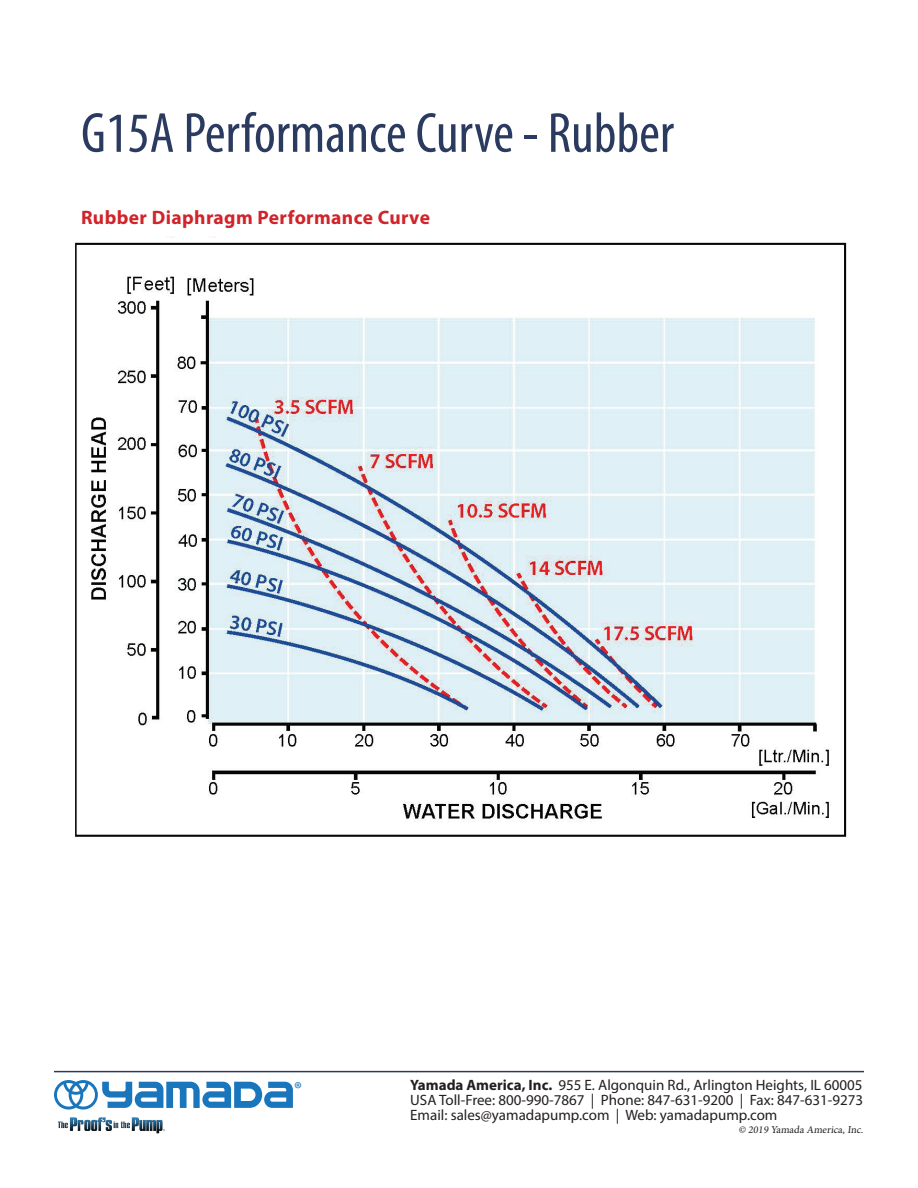
<style>
.page{position:relative;width:918px;height:1188px;background:#fff}
.page>*{position:absolute;margin:0;border:0;box-sizing:border-box;transform-origin:0 0}
.t1{font:condensed 57px "Myriad Pro";color:#2b3b60}
.t2{font:700 19.5px "Myriad Pro";letter-spacing:.02em;color:#d1232a}
.t3{font:18.9px "Myriad Pro";color:#1576bd}
.t4{font:15px/15px "Myriad Pro";color:#231f20;text-align:justify}
.t5{font:10.5px "Minion Pro";color:#231f20}
.s1{font-weight:700}
</style>
<div class="page">
<svg style="left:54px;top:1080px;width:239px;height:30px"></svg>
<hr style="left:54px;top:1071px;width:810px;height:1px;background:#2b3b60">
<img style="left:58px;top:1117px;width:107px;height:17px">
<img style="left:75px;top:237px;width:772px;height:600px">
<h1 class="t1" style="left:81px;top:99px;width:595px">G15A Performance Curve - Rubber</h1>
<h2 class="t2" style="left:81px;top:205px;width:351px">Rubber Diaphragm Performance Curve</h2>
<p class="t3" style="left:294px;top:1077px;width:9px">®</p>
<p class="t4" style="left:410px;top:1077px;width:454px"><span class="s1">Yamada America, Inc.</span> 955 E. Algonquin Rd., Arlington Heights, IL 60005<br>USA Toll-Free: 800-990-7867 | Phone: 847-631-9200 | Fax: 847-631-9273<br>Email: sales@yamadapump.com | Web: yamadapump.com</p>
<p class="t5" style="left:738px;top:1123px;width:128px">© 2019 Yamada America, Inc.</p>
</div>
